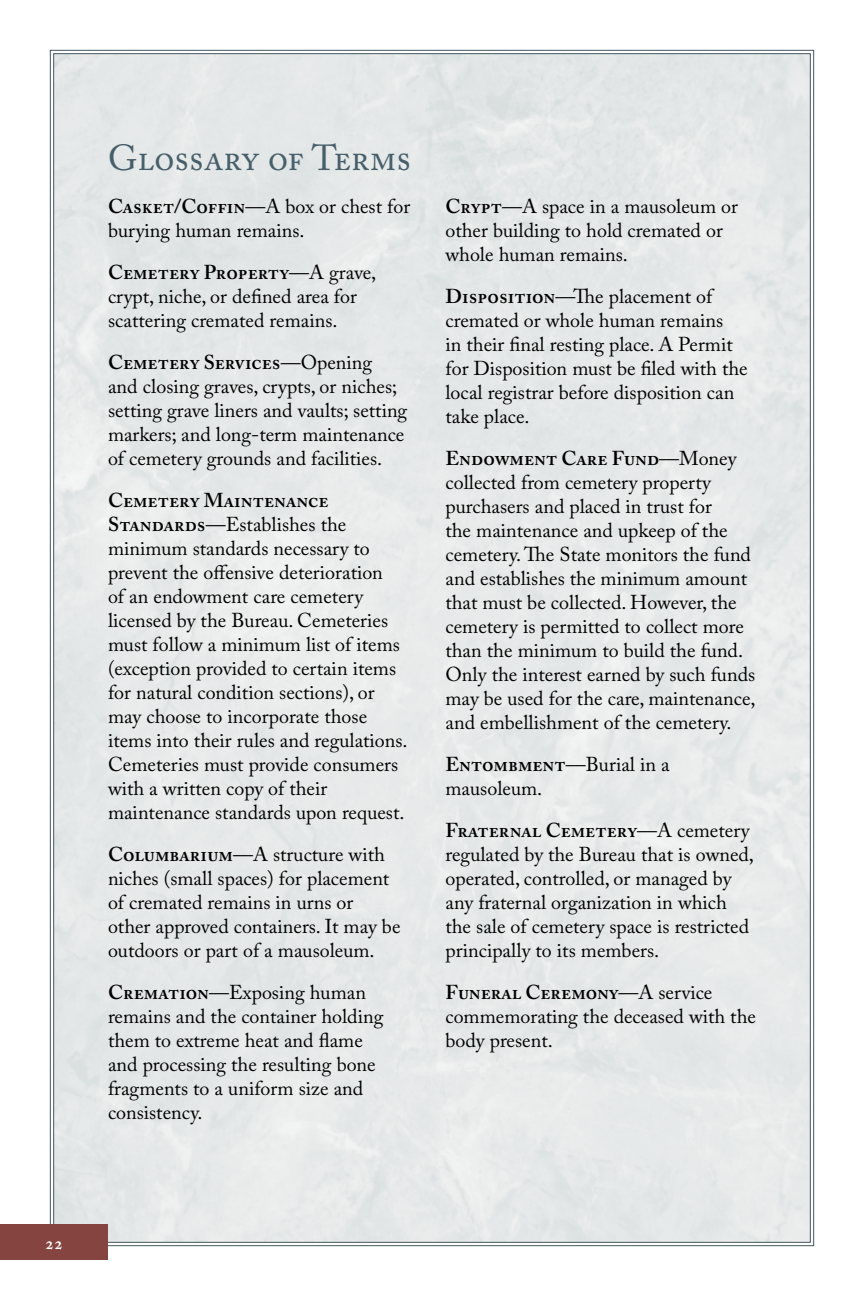
<style>
.page{position:relative;width:864px;height:1296px;background:#fff}
.page>*{position:absolute;margin:0;border:0;box-sizing:border-box;transform-origin:0 0}
.t1{font:36px "Adobe Caslon Pro";color:#475f6b}
.t2{font:20px/24px "Adobe Caslon Pro";color:#000}
.t3{font:600 18px "Adobe Caslon Pro";color:#fff}
.s1{font-weight:600}
</style>
<div class="page">
<div style="left:53px;top:53px;width:758px;height:1190px;background:#e6e9e8"></div>
<div style="left:0;top:1224px;width:108px;height:36px;background:#854440"></div>
<h1 class="t1" style="left:108px;top:137px;width:305px">Glossary of Terms</h1>
<p class="t2" style="left:108px;top:194px;width:304px"><span class="s1">Casket/Coffin</span>—A box or chest for burying human remains.</p>
<p class="t2" style="left:108px;top:260px;width:270px"><span class="s1">Cemetery Property</span>—A grave, crypt, niche, or defined area for scattering cremated remains.</p>
<p class="t2" style="left:108px;top:350px;width:301px"><span class="s1">Cemetery Services</span>—Opening<br>and closing graves, crypts, or niches; setting grave liners and vaults; setting markers; and long-term maintenance of cemetery grounds and facilities.</p>
<p class="t2" style="left:108px;top:488px;width:301px"><span class="s1">Cemetery Maintenance Standards</span>—Establishes the minimum standards necessary to prevent the offensive deterioration<br>of an endowment care cemetery licensed by the Bureau. Cemeteries must follow a minimum list of items (exception provided to certain items for natural condition sections), or may choose to incorporate those items into their rules and regulations.<br>Cemeteries must provide consumers with a written copy of their maintenance standards upon request.</p>
<p class="t2" style="left:108px;top:842px;width:294px"><span class="s1">Columbarium</span>—A structure with niches (small spaces) for placement of cremated remains in urns or other approved containers. It may be outdoors or part of a mausoleum.</p>
<p class="t2" style="left:108px;top:980px;width:277px"><span class="s1">Cremation</span>—Exposing human remains and the container holding them to extreme heat and flame and processing the resulting bone fragments to a uniform size and consistency.</p>
<p class="t2" style="left:446px;top:194px;width:294px"><span class="s1">Crypt</span>—A space in a mausoleum or other building to hold cremated or whole human remains.</p>
<p class="t2" style="left:446px;top:284px;width:304px"><span class="s1">Disposition</span> The placement of cremated or whole human remains<br>in their final resting place. A Permit for Disposition must be filed with the local registrar before disposition can take place.</p>
<p class="t2" style="left:446px;top:446px;width:311px"><span class="s1">Endowment Care Fund</span>—Money collected from cemetery property purchasers and placed in trust for<br>the maintenance and upkeep of the cemetery. The State monitors the fund and establishes the minimum amount that must be collected. However, the cemetery is permitted to collect more than the minimum to build the fund.<br>Only the interest earned by such funds may be used for the care, maintenance, and embellishment of the cemetery.</p>
<p class="t2" style="left:446px;top:752px;width:226px"><span class="s1">Entombment</span>—Burial in a mausoleum.</p>
<p class="t2" style="left:446px;top:818px;width:310px"><span class="s1">Fraternal Cemetery</span>—A cemetery regulated by the Bureau that is owned, operated, controlled, or managed by any fraternal organization in which the sale of cemetery space is restricted principally to its members.</p>
<p class="t2" style="left:446px;top:980px;width:312px"><span class="s1">Funeral Ceremony</span>—A service commemorating the deceased with the body present.</p>
<p class="t2" style="left:556px;top:284px;width:21px">—</p>
<p class="t3" style="left:45px;top:1232px;width:19px">22</p>
</div>
